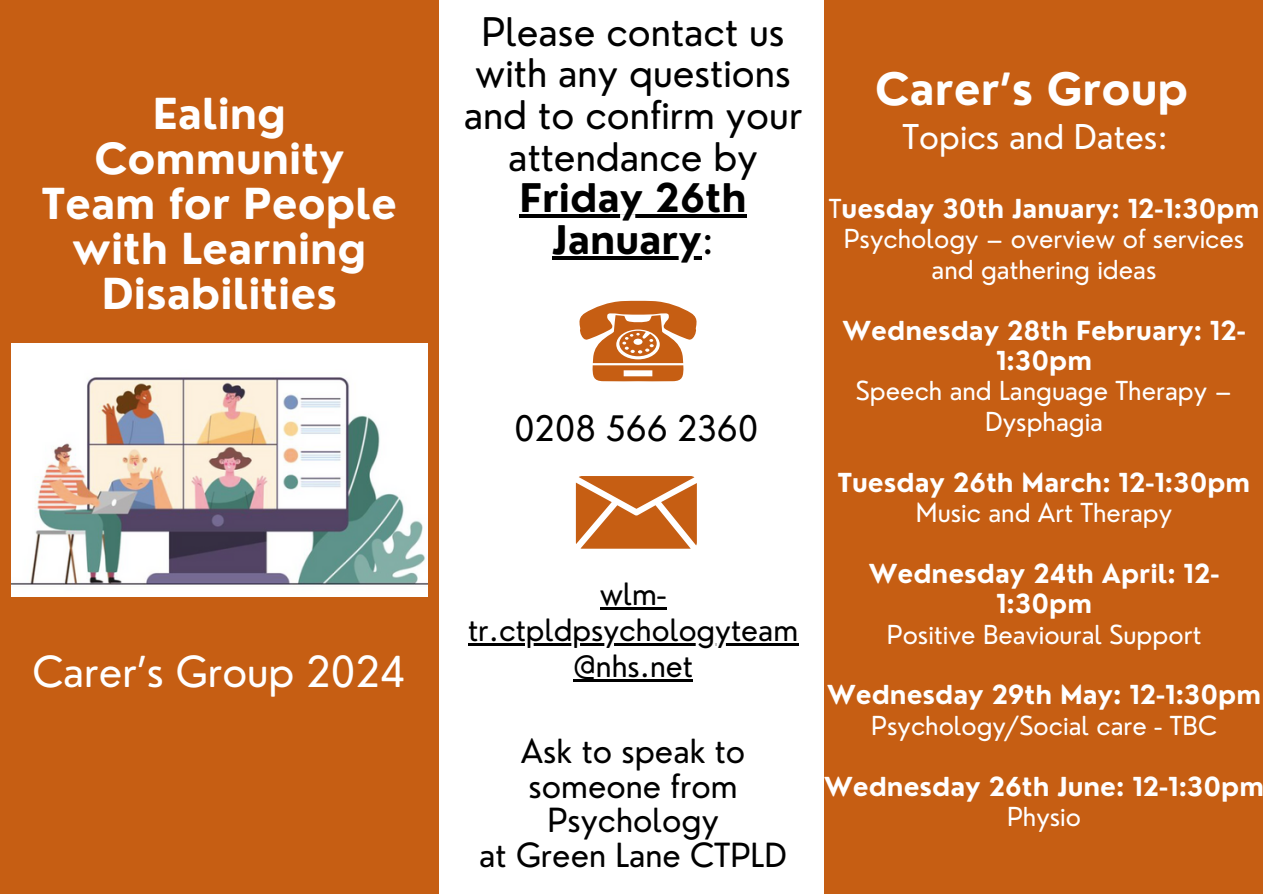
<style>
.page{position:relative;width:1263px;height:894px;background:#fff}
.page>*{position:absolute;margin:0;border:0;box-sizing:border-box;transform-origin:0 0}
.t1{font:700 43.35px "Nourd";color:#fff}
.t2{font:700 41.55px/45px "Nourd";color:#fff;text-align:center}
.t3{font:41.55px "Nourd";color:#fff}
.t4{font:38.4px/41.7px "Nourd";color:#000;text-align:center}
.t5{font:34.2px "Nourd";color:#000}
.t6{font:33.3px "Nourd";color:#fff}
.t7{font:32.4px/34.8px "Nourd";color:#000;text-align:center}
.t8{font:30px/36px "Nourd";color:#000;text-align:center}
.t9{font:700 25.5px/30.3px "Nourd";color:#fff;text-align:center}
.t10{font:25.5px/30.3px "Nourd";color:#fff;text-align:center}
.s1{font-weight:700}
.s2{font-weight:400}
</style>
<div class="page">
<div style="left:0;top:0;width:439px;height:893px;background:#c65e13"></div>
<svg style="left:579px;top:300px;width:118px;height:81px"></svg>
<svg style="left:576px;top:476px;width:121px;height:72px"></svg>
<div style="left:825px;top:0;width:438px;height:893px;background:#c65e13"></div>
<img style="left:11px;top:344px;width:416px;height:252px">
<hr style="left:520px;top:215px;width:227px;height:3px;background:#000">
<hr style="left:552px;top:256px;width:150px;height:4px;background:#000">
<hr style="left:600px;top:607px;width:66px;height:2px;background:#000">
<hr style="left:468px;top:643px;width:330px;height:2px;background:#000">
<hr style="left:573px;top:679px;width:120px;height:2px;background:#000">
<p class="t2" style="left:42px;top:90px;width:357px">Ealing<br>Community<br>Team for People with Learning<br>Disabilities</p>
<p class="t3" style="left:32px;top:645px;width:374px">Carer’s Group 2024</p>
<p class="t4" style="left:464px;top:11px;width:340px">Please contact us with any questions and to confirm your attendance by<br><span class="s1">Friday 26th<br>January</span>:</p>
<p class="t5" style="left:514px;top:407px;width:246px">0208 566 2360</p>
<p class="t8" style="left:468px;top:576px;width:332px">wlm&shy;tr.ctpldpsychologyteam @nhs.net</p>
<p class="t7" style="left:521px;top:732px;width:226px">Ask to speak to someone from<br>Psychology</p>
<p class="t7" style="left:479px;top:837px;width:309px">at Green Lane CTPLD</p>
<p class="t1" style="left:875px;top:61px;width:315px">Carer’s Group</p>
<p class="t6" style="left:903px;top:115px;width:267px">Topics and Dates:</p>
<p class="t9" style="left:829px;top:193px;width:432px"><span class="s2">T</span>uesday 30th January: 12-1:30pm</p>
<p class="t10" style="left:844px;top:223px;width:402px">Psychology – overview of services and gathering ideas</p>
<p class="t9" style="left:842px;top:315px;width:405px">Wednesday 28th February: 12-<br>1:30pm</p>
<p class="t10" style="left:856px;top:375px;width:378px">Speech and Language Therapy –<br>Dysphagia</p>
<p class="t9" style="left:838px;top:466px;width:414px">Tuesday 26th March: 12-1:30pm</p>
<p class="t10" style="left:916px;top:497px;width:258px">Music and Art Therapy</p>
<p class="t9" style="left:869px;top:558px;width:352px">Wednesday 24th April: 12-<br>1:30pm</p>
<p class="t10" style="left:887px;top:618px;width:316px">Positive Beavioural Support</p>
<p class="t9" style="left:827px;top:679px;width:435px">Wednesday 29th May: 12-1:30pm</p>
<p class="t10" style="left:871px;top:709px;width:347px">Psychology/Social care - TBC</p>
<p class="t9" style="left:824px;top:770px;width:441px">Wednesday 26th June: 12-1:30pm</p>
<p class="t10" style="left:1007px;top:801px;width:76px">Physio</p>
</div>
